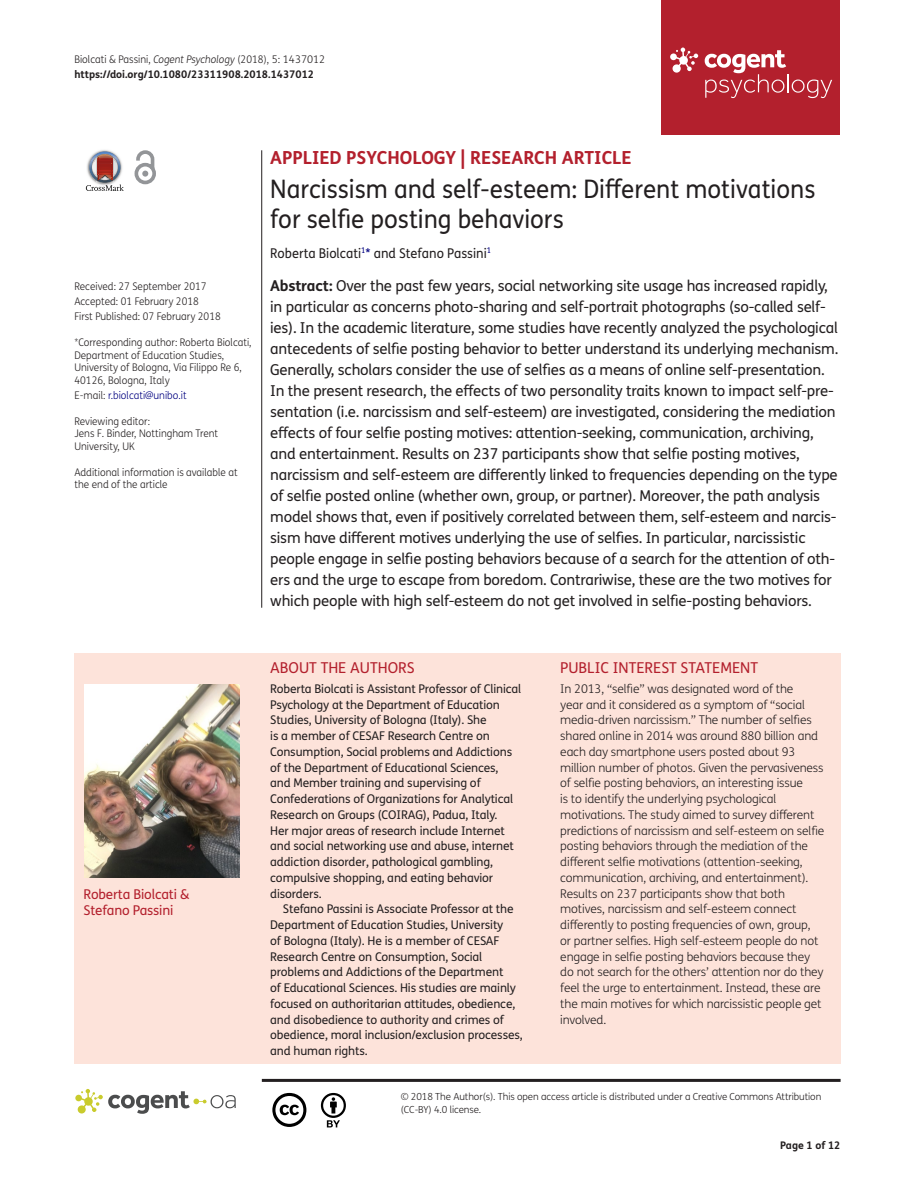
<style>
.page{position:relative;width:915px;height:1191px;background:#fff}
.page>*{position:absolute;margin:0;border:0;box-sizing:border-box;transform-origin:0 0}
.t1{font:25.5px/30px "FS Me Pro";color:#231f20;scale:.95 1}
.t2{font:700 18px "FS Me Pro";color:#b3202d}
.t3{font:15px/21px "FS Me Pro";letter-spacing:-.015em;color:#231f20}
.t4{font:15px "FS Me Pro";color:#b3202d}
.t5{font:13.5px "FS Me Pro";color:#231f20;scale:.95 1}
.t6{font:13.5px/16.5px "FS Me Pro";letter-spacing:-.01em;color:#b3202d}
.t7{font:300 12px/15.8px "FS Me Pro";letter-spacing:-.01em;color:#231f20}
.t8{font:12px/15.8px "FS Me Pro";letter-spacing:-.01em;color:#231f20}
.t9{font:300 10.5px/12.8px "FS Me Pro";color:#231f20;scale:.95 1}
.t10{font:700 10.5px/15px "FS Me Pro";color:#231f20}
.t11{font:300 10.5px "FS Me Pro";color:#000080;scale:.95 1}
.t12{font:300 9.75px/12.8px "FS Me Pro";letter-spacing:-.01em;color:#231f20}
.s1{font-weight:300}
.s2{font-weight:300;font-style:italic}
.s3{color:#231f20}
.s4{color:#000080}
.s5{font-weight:700}
</style>
<div class="page">
<div style="left:661px;top:0;width:179px;height:134px;background:#b3202d"></div>
<svg style="left:670px;top:48px;width:28px;height:25px"></svg>
<svg style="left:704px;top:50px;width:127px;height:48px"></svg>
<div style="left:74px;top:653px;width:766px;height:410px;background:#fde3da"></div>
<svg style="left:86px;top:151px;width:38px;height:40px"></svg>
<svg style="left:134px;top:150px;width:22px;height:34px"></svg>
<hr style="left:261px;top:150px;width:1px;height:458px;background:#231f20">
<hr style="left:262px;top:1078px;width:578px;height:3px;background:#231f20">
<svg style="left:75px;top:1089px;width:161px;height:24px"></svg>
<svg style="left:272px;top:1093px;width:34px;height:34px"></svg>
<svg style="left:321px;top:1093px;width:25px;height:34px"></svg>
<img style="left:84px;top:684px;width:156px;height:193px">
<p class="t10" style="left:74px;top:51px;width:252px"><span class="s1">Biolcati &amp; Passini,</span> <span class="s2">Cogent Psychology</span> <span class="s1">(2018), 5: 1437012 </span>https://doi.org/10.1080/23311908.2018.1437012</p>
<p class="t9" style="left:74px;top:279px;width:155px;line-height:14.9px">Received: 27 September 2017<br>Accepted: 01 February 2018<br>First Published: 07 February 2018</p>
<p class="t9" style="left:74px;top:335px;width:188px">*Corresponding author: Roberta Biolcati, Department of Education Studies, University of Bologna, Via Filippo Re 6, 40126, Bologna, Italy</p>
<p class="t11" style="left:74px;top:388px;width:120px"><span class="s3">E-mail:</span> r.biolcati@unibo.it</p>
<p class="t9" style="left:74px;top:414px;width:153px">Reviewing editor:<br>Jens F. Binder, Nottingham Trent<br>University, UK</p>
<p class="t9" style="left:74px;top:465px;width:173px">Additional information is available at the end of the article</p>
<p class="t2" style="left:270px;top:143px;width:363px">APPLIED PSYCHOLOGY | RESEARCH ARTICLE</p>
<h1 class="t1" style="left:270px;top:174px;width:575px">Narcissism and self-esteem: Different motivations for selfie posting behaviors</h1>
<p class="t5" style="left:270px;top:243px;width:234px">Roberta Biolcati<sup>1</sup><span class="s4">*</span> and Stefano Passini<sup>1</sup></p>
<p class="t3" style="left:270px;top:275px;width:569px"><span class="s5">Abstract:</span> Over the past few years, social networking site usage has increased rapidly, in particular as concerns photo-sharing and self-portrait photographs (so-called self&shy;ies). In the academic literature, some studies have recently analyzed the psychological antecedents of selfie posting behavior to better understand its underlying mechanism.<br>Generally, scholars consider the use of selfies as a means of online self-presentation.<br>In the present research, the effects of two personality traits known to impact self-pre&shy;sentation (i.e. narcissism and self-esteem) are investigated, considering the mediation effects of four selfie posting motives: attention-seeking, communication, archiving, and entertainment. Results on 237 participants show that selfie posting motives, narcissism and self-esteem are differently linked to frequencies depending on the type of selfie posted online (whether own, group, or partner). Moreover, the path analysis model shows that, even if positively correlated between them, self-esteem and narcis&shy;sism have different motives underlying the use of selfies. In particular, narcissistic people engage in selfie posting behaviors because of a search for the attention of oth&shy;ers and the urge to escape from boredom. Contrariwise, these are the two motives for which people with high self-esteem do not get involved in selfie-posting behaviors.</p>
<p class="t6" style="left:84px;top:885px;width:107px">Roberta Biolcati &amp;<br>Stefano Passini</p>
<p class="t4" style="left:270px;top:658px;width:146px">ABOUT THE AUTHORS</p>
<p class="t8" style="left:270px;top:680px;width:252px">Roberta Biolcati is Assistant Professor of Clinical Psychology at the Department of Education Studies, University of Bologna (Italy). She<br>is a member of CESAF Research Centre on Consumption, Social problems and Addictions of the Department of Educational Sciences, and Member training and supervising of Confederations of Organizations for Analytical Research on Groups (COIRAG), Padua, Italy.<br>Her major areas of research include Internet and social networking use and abuse, internet addiction disorder, pathological gambling, compulsive shopping, and eating behavior disorders.</p>
<p class="t8" style="left:270px;top:901px;width:254px;text-indent:13px">Stefano Passini is Associate Professor at the Department of Education Studies, University<br>of Bologna (Italy). He is a member of CESAF Research Centre on Consumption, Social problems and Addictions of the Department<br>of Educational Sciences. His studies are mainly focused on authoritarian attitudes, obedience, and disobedience to authority and crimes of obedience, moral inclusion/exclusion processes, and human rights.</p>
<p class="t4" style="left:560px;top:658px;width:199px">PUBLIC INTEREST STATEMENT</p>
<p class="t7" style="left:560px;top:680px;width:265px">In 2013, “selfie” was designated word of the<br>year and it considered as a symptom of “social media-driven narcissism.” The number of selfies shared online in 2014 was around 880 billion and each day smartphone users posted about 93 million number of photos. Given the pervasiveness of selfie posting behaviors, an interesting issue<br>is to identify the underlying psychological motivations. The study aimed to survey different predictions of narcissism and self-esteem on selfie posting behaviors through the mediation of the different selfie motivations (attention-seeking, communication, archiving, and entertainment).<br>Results on 237 participants show that both motives, narcissism and self-esteem connect differently to posting frequencies of own, group, or partner selfies. High self-esteem people do not engage in selfie posting behaviors because they do not search for the others’ attention nor do they feel the urge to entertainment. Instead, these are the main motives for which narcissistic people get involved.</p>
<p class="t12" style="left:400px;top:1090px;width:422px">© 2018 The Author(s). This open access article is distributed under a Creative Commons Attribution (CC-BY) 4.0 license.</p>
<p class="t10" style="left:780px;top:1137px;width:62px">Page 1 of 12</p>
</div>
